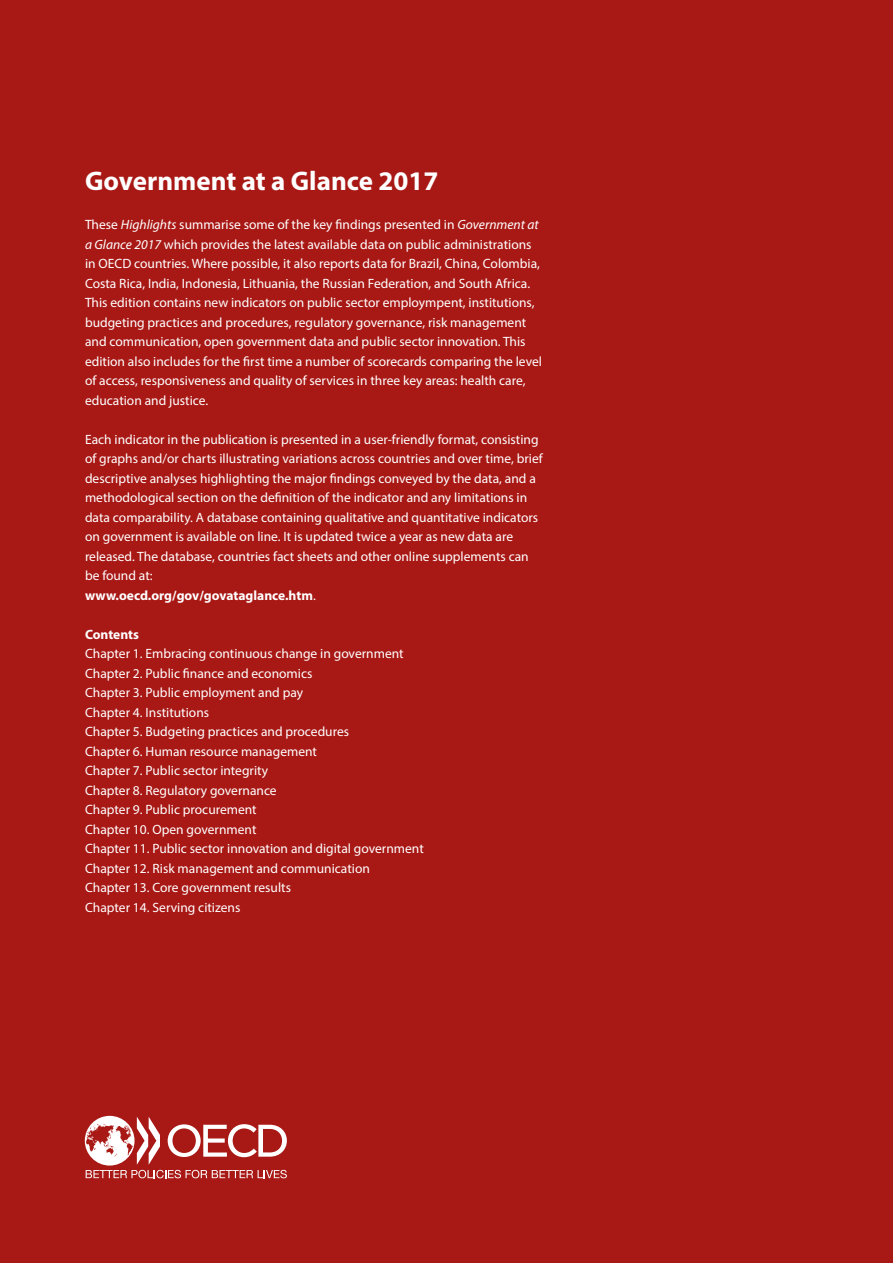
<style>
.page{position:relative;width:893px;height:1263px;background:#a81815}
.page>*{position:absolute;margin:0;border:0;box-sizing:border-box;transform-origin:0 0}
.t1{font:700 27px "Myriad Pro";color:#fff}
.t2{font:13.5px/19.5px "Myriad Pro";color:#fff}
.t3{font:700 13.5px "Myriad Pro";letter-spacing:-.005em;color:#fff}
.s1{font-style:italic}
.s2{font-weight:700}
</style>
<div class="page">
<svg style="left:85px;top:1116px;width:202px;height:62px"></svg>
<h1 class="t1" style="left:85px;top:164px;width:355px">Government at a Glance 2017</h1>
<p class="t2" style="left:85px;top:215px;width:458px">These <span class="s1">Highlights</span> summarise some of the key findings presented in <span class="s1">Government at a Glance 2017</span> which provides the latest available data on public administrations in OECD countries. Where possible, it also reports data for Brazil, China, Colombia, Costa Rica, India, Indonesia, Lithuania, the Russian Federation, and South Africa.<br>This edition contains new indicators on public sector emploympent, institutions, budgeting practices and procedures, regulatory governance, risk management and communication, open government data and public sector innovation. This edition also includes for the first time a number of scorecards comparing the level of access, responsiveness and quality of services in three key areas: health care, education and justice.</p>
<p class="t2" style="left:85px;top:429px;width:459px">Each indicator in the publication is presented in a user-friendly format, consisting of graphs and/or charts illustrating variations across countries and over time, brief descriptive analyses highlighting the major findings conveyed by the data, and a methodological section on the definition of the indicator and any limitations in data comparability. A database containing qualitative and quantitative indicators on government is available on line. It is updated twice a year as new data are released. The database, countries fact sheets and other online supplements can be found at:<br><span class="s2">www.oecd.org/gov/govataglance.htm</span>.</p>
<p class="t3" style="left:85px;top:625px;width:56px">Contents</p>
<p class="t2" style="left:85px;top:644px;width:340px">Chapter 1. Embracing continuous change in government Chapter 2. Public finance and economics<br>Chapter 3. Public employment and pay<br>Chapter 4. Institutions<br>Chapter 5. Budgeting practices and procedures<br>Chapter 6. Human resource management<br>Chapter 7. Public sector integrity<br>Chapter 8. Regulatory governance<br>Chapter 9. Public procurement<br>Chapter 10. Open government<br>Chapter 11. Public sector innovation and digital government Chapter 12. Risk management and communication<br>Chapter 13. Core government results<br>Chapter 14. Serving citizens</p>
</div>
